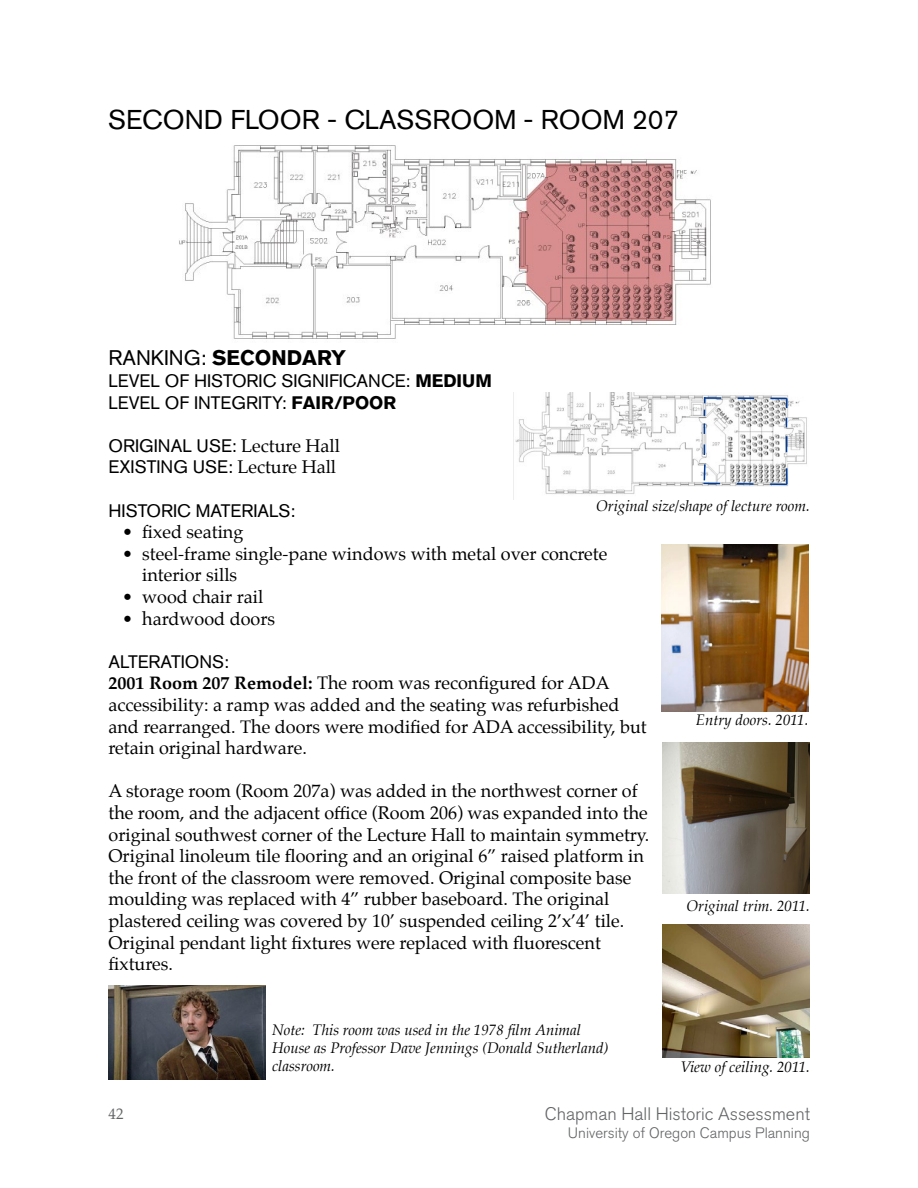
<style>
.page{position:relative;width:918px;height:1188px;background:#fff}
.page>*{position:absolute;margin:0;border:0;box-sizing:border-box;transform-origin:0 0}
.t1{font:27px "Akzidenz Grotesk BQ";color:#000}
.t2{font:700 21px "Akzidenz Grotesk BQ";color:#000}
.t3{font:18px/21.6px "Palatino";color:#000}
.t4{font:18px/21.6px "Akzidenz Grotesk BQ";color:#000}
.t5{font:300 18px "Akzidenz Grotesk BQ";color:#636466}
.t6{font:italic 15px/18px "Palatino";color:#000}
.t7{font:300 15px "Akzidenz Grotesk BQ";color:#636466}
.t8{font:15px "Palatino";color:#636466}
.s1{font-weight:400}
.s2{font-weight:700}
.s3{font-family:"Palatino"}
</style>
<div class="page">
<img style="left:663px;top:924px;width:147px;height:134px">
<img style="left:661px;top:545px;width:147px;height:166px">
<img style="left:663px;top:742px;width:147px;height:151px">
<img style="left:109px;top:985px;width:157px;height:95px">
<img style="left:515px;top:392px;width:292px;height:102px">
<svg style="left:702px;top:397px;width:86px;height:89px"></svg>
<img style="left:179px;top:145px;width:532px;height:194px">
<h1 class="t1" style="left:108px;top:103px;width:573px">SECOND FLOOR - CLASSROOM - ROOM 207</h1>
<p class="t2" style="left:109px;top:346px;width:239px"><span class="s1">RANKING:</span> SECONDARY</p>
<p class="t4" style="left:109px;top:370px;width:385px">LEVEL OF HISTORIC SIGNIFICANCE: <span class="s2">MEDIUM<br></span>LEVEL OF INTEGRITY: <span class="s2">FAIR/POOR</span></p>
<p class="t4" style="left:109px;top:435px;width:233px">ORIGINAL USE: <span class="s3">Lecture Hall<br></span>EXISTING USE: <span class="s3">Lecture Hall</span></p>
<p class="t4" style="left:109px;top:499px;width:189px">HISTORIC MATERIALS:</p>
<p class="t3" style="left:122px;top:521px;width:123px">• fixed seating</p>
<p class="t3" style="left:142px;top:543px;width:467px;text-indent:-20px">• steel-frame single-pane windows with metal over concrete interior sills</p>
<p class="t3" style="left:122px;top:586px;width:143px">• wood chair rail</p>
<p class="t3" style="left:122px;top:608px;width:155px">• hardwood doors</p>
<p class="t4" style="left:109px;top:651px;width:122px">ALTERATIONS:</p>
<p class="t3" style="left:109px;top:672px;width:540px"><span class="s2">2001 Room 207 Remodel:</span> The room was reconfigured for ADA accessibility: a ramp was added and the seating was refurbished and rearranged. The doors were modified for ADA accessibility, but retain original hardware.</p>
<p class="t3" style="left:109px;top:780px;width:542px">A storage room (Room 207a) was added in the northwest corner of the room, and the adjacent office (Room 206) was expanded into the original southwest corner of the Lecture Hall to maintain symmetry.<br>Original linoleum tile flooring and an original 6” raised platform in the front of the classroom were removed. Original composite base moulding was replaced with 4” rubber baseboard. The original plastered ceiling was covered by 10’ suspended ceiling 2’x’4’ tile.<br>Original pendant light fixtures were replaced with fluorescent fixtures.</p>
<p class="t6" style="left:596px;top:497px;width:215px">Original size/shape of lecture room.</p>
<p class="t6" style="left:696px;top:711px;width:114px">Entry doors. 2011.</p>
<p class="t6" style="left:687px;top:896px;width:125px">Original trim. 2011.</p>
<p class="t8" style="left:109px;top:1102px;width:16px">42</p>
<p class="t6" style="left:272px;top:1021px;width:338px">Note: This room was used in the 1978 film Animal<br>House as Professor Dave Jennings (Donald Sutherland) classroom.</p>
<p class="t6" style="left:680px;top:1058px;width:131px">View of ceiling. 2011.</p>
<p class="t5" style="left:545px;top:1104px;width:267px">Chapman Hall Historic Assessment</p>
<p class="t7" style="left:568px;top:1125px;width:244px">University of Oregon Campus Planning</p>
</div>
